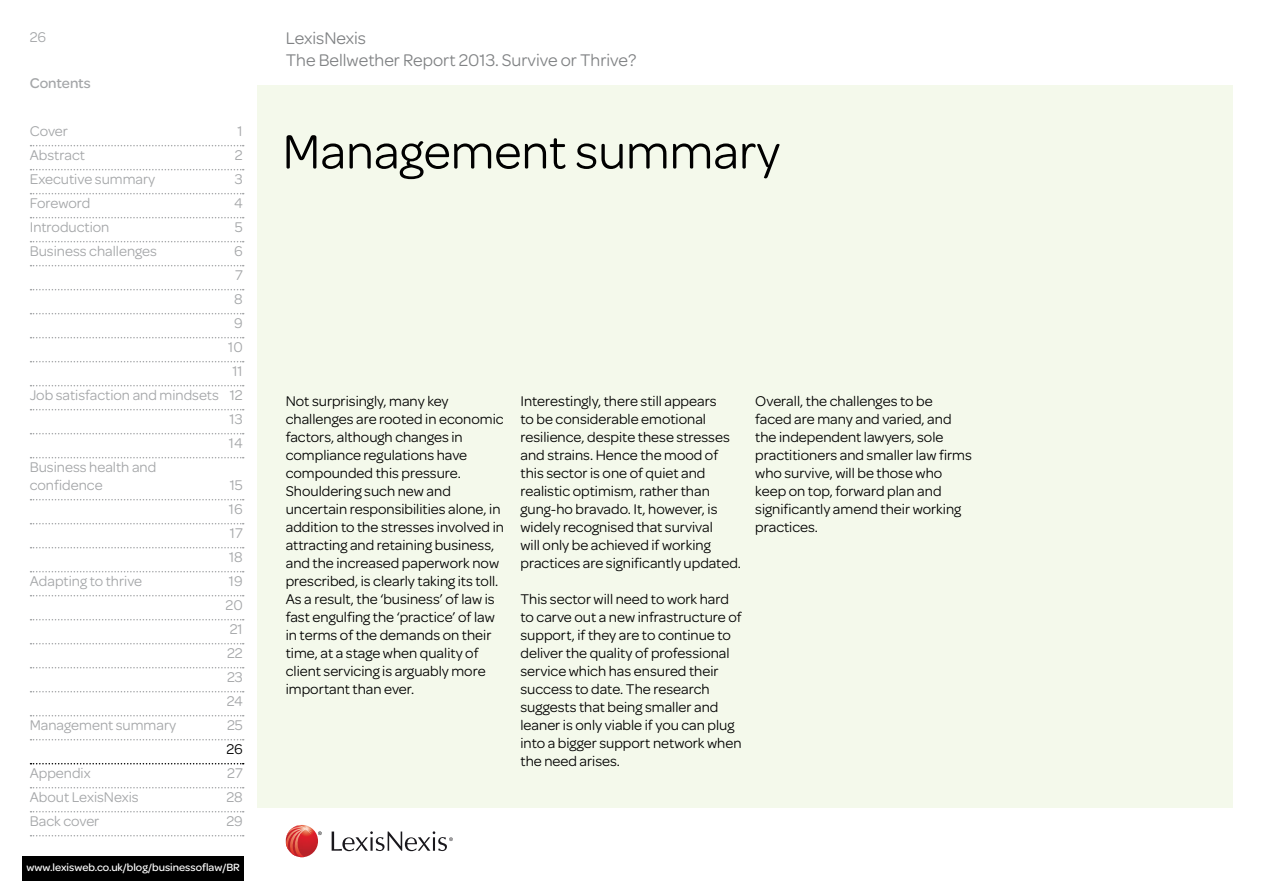
<style>
.page{position:relative;width:1263px;height:893px;background:#fff}
.page>*{position:absolute;margin:0;border:0;box-sizing:border-box;transform-origin:0 0}
.t1{font:51px "Omnes";color:#000}
.t2{font:18px/21.6px "Omnes";color:#808284}
.t3{font:15px/18px "Omnes";color:#000}
.t4{font:15px/24px "Omnes";color:#a4a6a8;text-align:justify}
.t5{font:500 15px "Omnes";color:#a4a6a8}
.t6{font:500 11.25px "Omnes";color:#fff}
</style>
<div class="page">
<div style="left:257px;top:85px;width:976px;height:723px;background:#f4f9eb"></div>
<svg style="left:318px;top:831px;width:4px;height:4px"></svg>
<img style="left:286px;top:825px;width:32px;height:32px;border-radius:15px">
<img style="left:286px;top:825px;width:26px;height:32px">
<svg style="left:332px;top:831px;width:121px;height:20px"></svg>
<svg style="left:31px;top:145px;width:213px;height:1px"></svg>
<svg style="left:31px;top:169px;width:213px;height:1px"></svg>
<svg style="left:31px;top:193px;width:213px;height:1px"></svg>
<svg style="left:31px;top:217px;width:213px;height:1px"></svg>
<svg style="left:31px;top:241px;width:213px;height:1px"></svg>
<svg style="left:31px;top:265px;width:213px;height:1px"></svg>
<svg style="left:31px;top:289px;width:213px;height:1px"></svg>
<svg style="left:31px;top:313px;width:213px;height:1px"></svg>
<svg style="left:31px;top:337px;width:213px;height:1px"></svg>
<svg style="left:31px;top:361px;width:213px;height:1px"></svg>
<svg style="left:31px;top:385px;width:213px;height:1px"></svg>
<svg style="left:31px;top:409px;width:213px;height:1px"></svg>
<svg style="left:31px;top:433px;width:213px;height:1px"></svg>
<svg style="left:31px;top:457px;width:213px;height:1px"></svg>
<svg style="left:31px;top:499px;width:213px;height:1px"></svg>
<svg style="left:31px;top:523px;width:213px;height:1px"></svg>
<svg style="left:31px;top:547px;width:213px;height:1px"></svg>
<svg style="left:31px;top:571px;width:213px;height:1px"></svg>
<svg style="left:31px;top:595px;width:213px;height:1px"></svg>
<svg style="left:31px;top:619px;width:213px;height:1px"></svg>
<svg style="left:31px;top:643px;width:213px;height:1px"></svg>
<svg style="left:31px;top:667px;width:213px;height:1px"></svg>
<svg style="left:31px;top:691px;width:213px;height:1px"></svg>
<svg style="left:31px;top:715px;width:213px;height:1px"></svg>
<svg style="left:31px;top:739px;width:213px;height:1px"></svg>
<svg style="left:31px;top:763px;width:213px;height:1px"></svg>
<svg style="left:31px;top:787px;width:213px;height:1px"></svg>
<svg style="left:31px;top:811px;width:213px;height:1px"></svg>
<svg style="left:31px;top:835px;width:213px;height:1px"></svg>
<div style="left:22px;top:856px;width:221px;height:24px;background:#000"></div>
<p class="t4" style="left:30px;top:24px;width:18px">26</p>
<p class="t5" style="left:30px;top:73px;width:63px">Contents</p>
<p class="t4" style="left:30px;top:119px;width:40px">Cover</p>
<p class="t4" style="left:238px;top:119px;width:7px">1</p>
<p class="t4" style="left:30px;top:143px;width:57px">Abstract</p>
<p class="t4" style="left:235px;top:143px;width:9px">2</p>
<p class="t4" style="left:30px;top:167px;width:127px">Executive summary</p>
<p class="t4" style="left:235px;top:167px;width:9px">3</p>
<p class="t4" style="left:30px;top:191px;width:62px">Foreword</p>
<p class="t4" style="left:234px;top:191px;width:10px">4</p>
<p class="t4" style="left:30px;top:215px;width:81px">Introduction</p>
<p class="t4" style="left:235px;top:215px;width:9px">5</p>
<p class="t4" style="left:30px;top:239px;width:129px">Business challenges</p>
<p class="t4" style="left:234px;top:239px;width:10px">6</p>
<p class="t4" style="left:235px;top:263px;width:9px">7</p>
<p class="t4" style="left:234px;top:287px;width:10px">8</p>
<p class="t4" style="left:234px;top:311px;width:10px">9</p>
<p class="t4" style="left:228px;top:335px;width:16px">10</p>
<p class="t4" style="left:232px;top:359px;width:12px">11</p>
<p class="t4" style="left:30px;top:383px;width:214px">Job satisfaction and mindsets 12</p>
<p class="t4" style="left:230px;top:407px;width:15px">13</p>
<p class="t4" style="left:229px;top:431px;width:15px">14</p>
<p class="t4" style="left:30px;top:455px;width:128px">Business health and</p>
<p class="t4" style="left:30px;top:473px;width:74px">confidence</p>
<p class="t4" style="left:229px;top:473px;width:15px">15<br>16<br>17<br>18</p>
<p class="t4" style="left:30px;top:569px;width:114px">Adapting to thrive</p>
<p class="t4" style="left:226px;top:569px;width:19px">19<br>20<br>21<br>22<br>23<br>24</p>
<p class="t4" style="left:30px;top:713px;width:148px">Management summary</p>
<p class="t4" style="left:227px;top:713px;width:17px">25</p>
<p class="t3" style="left:226px;top:740px;width:18px">26</p>
<p class="t4" style="left:30px;top:761px;width:62px">Appendix</p>
<p class="t4" style="left:227px;top:761px;width:17px">27</p>
<p class="t4" style="left:30px;top:785px;width:110px">About LexisNexis</p>
<p class="t4" style="left:226px;top:785px;width:18px">28</p>
<p class="t4" style="left:30px;top:809px;width:71px">Back cover</p>
<p class="t4" style="left:226px;top:809px;width:18px">29</p>
<p class="t6" style="left:27px;top:859px;width:215px">www.lexisweb.co.uk/blog/businessoflaw/BR</p>
<p class="t2" style="left:286px;top:26px;width:352px">LexisNexis<br>The Bellwether Report 2013. Survive or Thrive?</p>
<h1 class="t1" style="left:283px;top:117px;width:499px">Management summary</h1>
<p class="t3" style="left:286px;top:392px;width:220px">Not surprisingly, many key challenges are rooted in economic factors, although changes in compliance regulations have compounded this pressure.<br>Shouldering such new and uncertain responsibilities alone, in addition to the stresses involved in attracting and retaining business, and the increased paperwork now prescribed, is clearly taking its toll.<br>As a result, the ‘business’ of law is fast engulfing the ‘practice’ of law in terms of the demands on their time, at a stage when quality of client servicing is arguably more important than ever.</p>
<p class="t3" style="left:520px;top:392px;width:222px">Interestingly, there still appears<br>to be considerable emotional resilience, despite these stresses and strains. Hence the mood of this sector is one of quiet and realistic optimism, rather than gung-ho bravado. It, however, is widely recognised that survival<br>will only be achieved if working practices are significantly updated.</p>
<p class="t3" style="left:520px;top:590px;width:223px">This sector will need to work hard to carve out a new infrastructure of support, if they are to continue to deliver the quality of professional service which has ensured their success to date. The research suggests that being smaller and leaner is only viable if you can plug into a bigger support network when the need arises.</p>
<p class="t3" style="left:755px;top:392px;width:218px">Overall, the challenges to be faced are many and varied, and the independent lawyers, sole practitioners and smaller law firms who survive, will be those who keep on top, forward plan and significantly amend their working practices.</p>
</div>
